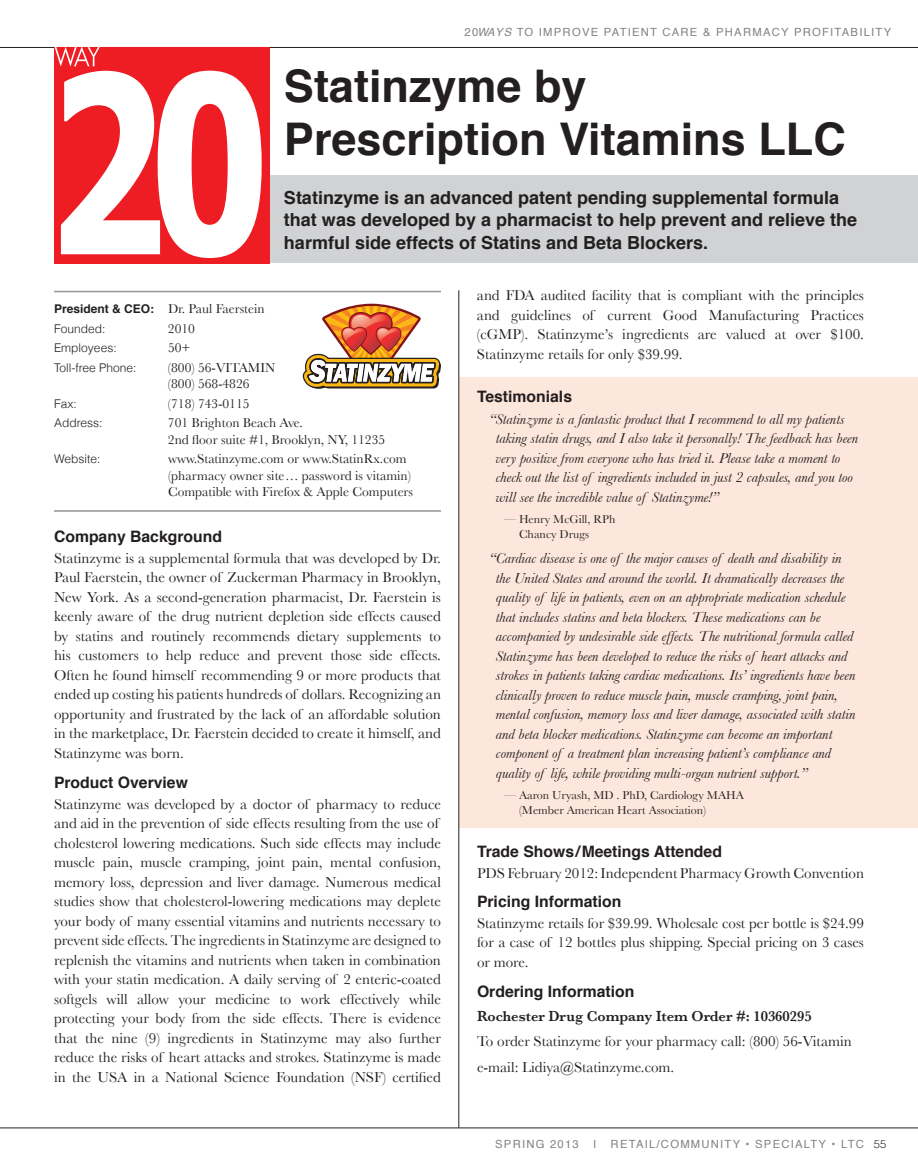
<style>
.page{position:relative;width:918px;height:1175px;background:#fff}
.page>*{position:absolute;margin:0;border:0;box-sizing:border-box;transform-origin:0 0}
.t1{font:700 45px/52.5px "Helvetica";color:#231f20}
.t2{font:700 18px/22.5px "Helvetica";color:#231f20}
.t3{font:700 15.75px "Helvetica";color:#231f20}
.t4{font:15px/19.5px "Baskerville";color:#231f20;text-align:justify}
.t5{font:italic 15px/19.5px "Baskerville";color:#231f20}
.t6{font:600 15px "Baskerville";color:#231f20}
.t7{font:13.5px/16.5px "Baskerville";color:#231f20}
.t8{font:12px/15px "Baskerville";color:#231f20}
.t9{font:300 12px "Helvetica";color:#231f20}
.t10{font:11.25px "Helvetica";letter-spacing:.11em;color:#808285}
.s1{font-style:italic}
.s2{font-family:"Helvetica";font-weight:700;font-size:12px}
.s3{font-weight:300;color:#231f20}
</style>
<div class="page">
<hr style="left:0;top:1127px;width:918px;height:1px;background:#231f20">
<hr style="left:0;top:47px;width:918px;height:1px;background:#231f20">
<div style="left:55px;top:176px;width:863px;height:87px;background:#d1d2d4"></div>
<div style="left:54px;top:47px;width:216px;height:216px;background:#ee1d23"></div>
<svg style="left:55px;top:47px;width:207px;height:211px"></svg>
<div style="left:459px;top:377px;width:459px;height:450px;background:#fde7dc"></div>
<hr style="left:54px;top:291px;width:387px;height:1px;background:#939598">
<hr style="left:54px;top:510px;width:387px;height:2px;background:#939598">
<svg style="left:303px;top:304px;width:138px;height:85px"></svg>
<hr style="left:459px;top:290px;width:1px;height:837px;background:#231f20">
<p class="t10" style="left:465px;top:23px;width:62px">20<span class="s1">WAYS</span> TO</p>
<p class="t10" style="left:539px;top:23px;width:15px">IMPRO</p>
<p class="t10" style="left:582px;top:23px;width:38px">VE PATIE</p>
<p class="t10" style="left:641px;top:23px;width:41px">NT CARE</p>
<p class="t10" style="left:703px;top:23px;width:32px">&amp; PHARMAC</p>
<p class="t10" style="left:781px;top:23px;width:30px">Y PROFITABILIT</p>
<p class="t10" style="left:884px;top:23px;width:9px">Y</p>
<h1 class="t1" style="left:284px;top:61px;width:563px">Statinzyme by<br>Prescription Vitamins LLC</h1>
<p class="t2" style="left:284px;top:186px;width:575px">Statinzyme is an advanced patent pending supplemental formula that was developed by a pharmacist to help prevent and relieve the harmful side effects of Statins and Beta Blockers.</p>
<p class="t7" style="left:54px;top:300px;width:212px"><span class="s2">President &amp; CEO:</span> Dr. Paul Faerstein</p>
<p class="t9" style="left:54px;top:321px;width:53px">Founded:</p>
<p class="t7" style="left:168px;top:320px;width:28px">2010</p>
<p class="t9" style="left:54px;top:340px;width:64px">Employees:</p>
<p class="t7" style="left:168px;top:339px;width:24px">50+</p>
<p class="t9" style="left:54px;top:360px;width:84px">Toll-free Phone:</p>
<p class="t7" style="left:168px;top:359px;width:109px">(800) 56-VITAMIN (800) 568-4826</p>
<p class="t9" style="left:54px;top:396px;width:24px">Fax:</p>
<p class="t7" style="left:168px;top:395px;width:83px">(718) 743-0115</p>
<p class="t9" style="left:54px;top:415px;width:50px">Address:</p>
<p class="t7" style="left:168px;top:414px;width:219px">701 Brighton Beach Ave.<br>2nd floor suite #1, Brooklyn, NY, 11235</p>
<p class="t9" style="left:54px;top:451px;width:48px">Website:</p>
<p class="t7" style="left:168px;top:450px;width:247px">www.Statinzyme.com or www.StatinRx.com (pharmacy owner site… password is vitamin)<br>Compatible with Firefox &amp; Apple Computers</p>
<p class="t3" style="left:54px;top:523px;width:170px">Company Background</p>
<p class="t4" style="left:54px;top:548px;width:388px">Statinzyme is a supplemental formula that was developed by Dr.<br>Paul Faerstein, the owner of Zuckerman Pharmacy in Brooklyn, New York. As a second-generation pharmacist, Dr. Faerstein is keenly aware of the drug nutrient depletion side effects caused by statins and routinely recommends dietary supplements to his customers to help reduce and prevent those side effects.<br>Often he found himself recommending 9 or more products that ended up costing his patients hundreds of dollars. Recognizing an opportunity and frustrated by the lack of an affordable solution in the marketplace, Dr. Faerstein decided to create it himself, and Statinzyme was born.</p>
<p class="t3" style="left:54px;top:769px;width:135px">Product Overview</p>
<p class="t4" style="left:54px;top:794px;width:388px;text-align:left">Statinzyme was developed by a doctor of pharmacy to reduce and aid in the prevention of side effects resulting from the use of cholesterol lowering medications. Such side effects may include muscle pain, muscle cramping, joint pain, mental confusion, memory loss, depression and liver damage. Numerous medical studies show that cholesterol-lowering medications may deplete your body of many essential vitamins and nutrients necessary to prevent side effects. The ingredients in Statinzyme are designed to replenish the vitamins and nutrients when taken in combination with your statin medication. A daily serving of 2 enteric-coated softgels will allow your medicine to work effectively while protecting your body from the side effects. There is evidence that the nine (9) ingredients in Statinzyme may also further reduce the risks of heart attacks and strokes. Statinzyme is made in the USA in a National Science Foundation (NSF) certified</p>
<p class="t4" style="left:477px;top:286px;width:388px">and FDA audited facility that is compliant with the principles and guidelines of current Good Manufacturing Practices (cGMP). Statinzyme’s ingredients are valued at over $100.<br>Statinzyme retails for only $39.99.</p>
<p class="t3" style="left:477px;top:384px;width:97px">Testimonials</p>
<p class="t5" style="left:496px;top:409px;width:364px;text-indent:-7px">“Statinzyme is a fantastic product that I recommend to all my patients taking statin drugs, and I also take it personally! The feedback has been very positive from everyone who has tried it. Please take a moment to check out the list of ingredients included in just 2 capsules, and you too will see the incredible value of Statinzyme!”</p>
<p class="t8" style="left:519px;top:511px;width:98px;text-indent:-15px">— Henry McGill, RPh<br>Chancy Drugs</p>
<p class="t5" style="left:496px;top:548px;width:361px;text-indent:-7px">“Cardiac disease is one of the major causes of death and disability in the United States and around the world. It dramatically decreases the quality of life in patients, even on an appropriate medication schedule that includes statins and beta blockers. These medications can be accompanied by undesirable side effects. The nutritional formula called Statinzyme has been developed to reduce the risks of heart attacks and strokes in patients taking cardiac medications. Its’ ingredients have been clinically proven to reduce muscle pain, muscle cramping, joint pain, mental confusion, memory loss and liver damage, associated with statin and beta blocker medications. Statinzyme can become an important component of a treatment plan increasing patient’s compliance and quality of life, while providing multi-organ nutrient support.”</p>
<p class="t8" style="left:519px;top:787px;width:226px;text-indent:-15px">— Aaron Uryash, MD . PhD, Cardiology MAHA (Member American Heart Association)</p>
<p class="t3" style="left:477px;top:839px;width:246px">Trade Shows/Meetings Attended</p>
<p class="t4" style="left:477px;top:863px;width:388px">PDS February 2012: Independent Pharmacy Growth Convention</p>
<p class="t3" style="left:477px;top:888px;width:146px">Pricing Information</p>
<p class="t4" style="left:477px;top:913px;width:388px">Statinzyme retails for $39.99. Wholesale cost per bottle is $24.99 for a case of 12 bottles plus shipping. Special pricing on 3 cases or more.</p>
<p class="t3" style="left:477px;top:978px;width:159px">Ordering Information</p>
<p class="t6" style="left:477px;top:1007px;width:336px">Rochester Drug Company Item Order #: 10360295</p>
<p class="t4" style="left:477px;top:1028px;width:376px;line-height:25.5px">To order Statinzyme for your pharmacy call: (800) 56-Vitamin e-mail: Lidiya@Statinzyme.com.</p>
<p class="t10" style="left:495px;top:1135px;width:85px">SPRING 2013</p>
<p class="t10" style="left:593px;top:1135px;width:3px">I</p>
<p class="t10" style="left:611px;top:1135px;width:277px">RETAIL/COMMUNITY • SPEC IALTY • LTC <span class="s3">55</span></p>
</div>
